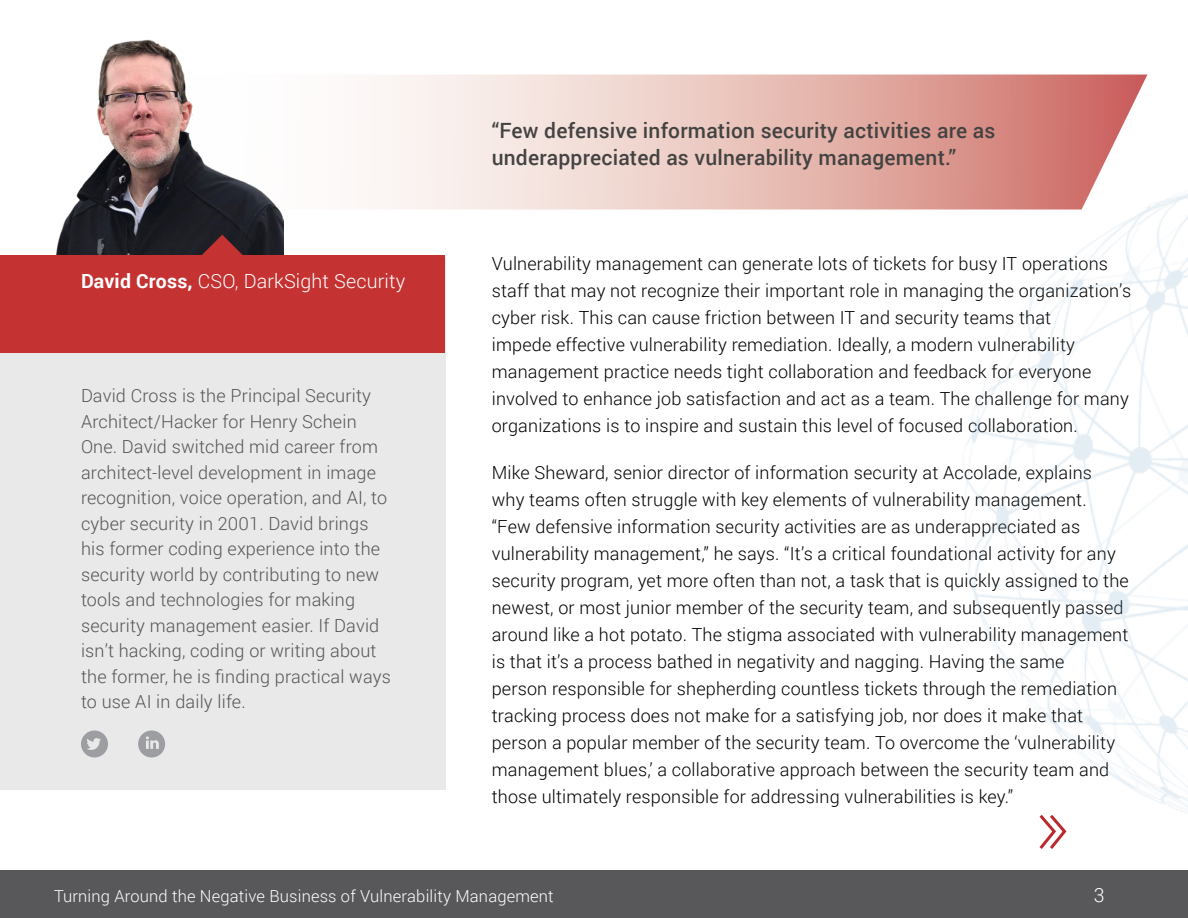
<style>
.page{position:relative;width:1188px;height:918px;background:#fff}
.page>*{position:absolute;margin:0;border:0;box-sizing:border-box;transform-origin:0 0}
.t1{font:500 21px/27px "Roboto";letter-spacing:.01em;color:#434342}
.t2{font:300 19.5px "Roboto";letter-spacing:.01em;color:#fff}
.t3{font:300 18px/27px "Roboto";letter-spacing:.01em;color:#000}
.t4{font:300 18px/25.5px "Roboto";letter-spacing:.01em;color:#555456}
.t5{font:300 16.5px "Roboto";letter-spacing:.01em;color:#fff}
.s1{font-weight:700}
</style>
<div class="page">
<div style="left:0;top:871px;width:1188px;height:47px;background:#58585a"></div>
<svg style="left:369px;top:75px;width:779px;height:135px;background:#e8c0ba"></svg>
<div style="left:0;top:257px;width:446px;height:533px;background:#e9e9ea"></div>
<img style="left:56px;top:39px;width:228px;height:216px">
<div style="left:0;top:255px;width:445px;height:97px;background:#c53232"></div>
<svg style="left:197px;top:235px;width:50px;height:20px"></svg>
<svg style="left:1039px;top:815px;width:28px;height:34px"></svg>
<div style="left:81px;top:730px;width:27px;height:28px;background:#9c9ea1;border-radius:50%"></div>
<svg style="left:87px;top:738px;width:14px;height:12px"></svg>
<div style="left:138px;top:730px;width:27px;height:28px;background:#9c9ea1;border-radius:50%"></div>
<svg style="left:146px;top:736px;width:13px;height:13px"></svg>
<img style="left:951px;top:189px;width:237px;height:624px">
<p class="t2" style="left:81px;top:268px;width:326px"><span class="s1">David Cross,</span> CSO, DarkSight Security</p>
<p class="t4" style="left:81px;top:382px;width:311px">David Cross is the Principal Security Architect/Hacker for Henry Schein One. David switched mid career from architect-level development in image recognition, voice operation, and AI, to cyber security in 2001. David brings his former coding experience into the security world by contributing to new tools and technologies for making security management easier. If David isn’t hacking, coding or writing about the former, he is finding practical ways to use AI in daily life.</p>
<p class="t1" style="left:492px;top:116px;width:505px">“Few defensive information security activities are as underappreciated as vulnerability management.”</p>
<p class="t3" style="left:492px;top:249px;width:641px">Vulnerability management can generate lots of tickets for busy IT operations staff that may not recognize their important role in managing the organization’s cyber risk. This can cause friction between IT and security teams that<br>impede effective vulnerability remediation. Ideally, a modern vulnerability management practice needs tight collaboration and feedback for everyone involved to enhance job satisfaction and act as a team. The challenge for many organizations is to inspire and sustain this level of focused collaboration.</p>
<p class="t3" style="left:492px;top:458px;width:639px">Mike Sheward, senior director of information security at Accolade, explains why teams often struggle with key elements of vulnerability management. “Few defensive information security activities are as underappreciated as vulnerability management,” he says. “It’s a critical foundational activity for any security program, yet more often than not, a task that is quickly assigned to the newest, or most junior member of the security team, and subsequently passed around like a hot potato. The stigma associated with vulnerability management is that it’s a process bathed in negativity and nagging. Having the same<br>person responsible for shepherding countless tickets through the remediation tracking process does not make for a satisfying job, nor does it make that person a popular member of the security team. To overcome the ‘vulnerability management blues,’ a collaborative approach between the security team and those ultimately responsible for addressing vulnerabilities is key.”</p>
<p class="t5" style="left:54px;top:885px;width:501px">Turning Around the Negative Business of Vulnerability Management</p>
<p class="t2" style="left:1094px;top:881px;width:12px">3</p>
</div>
